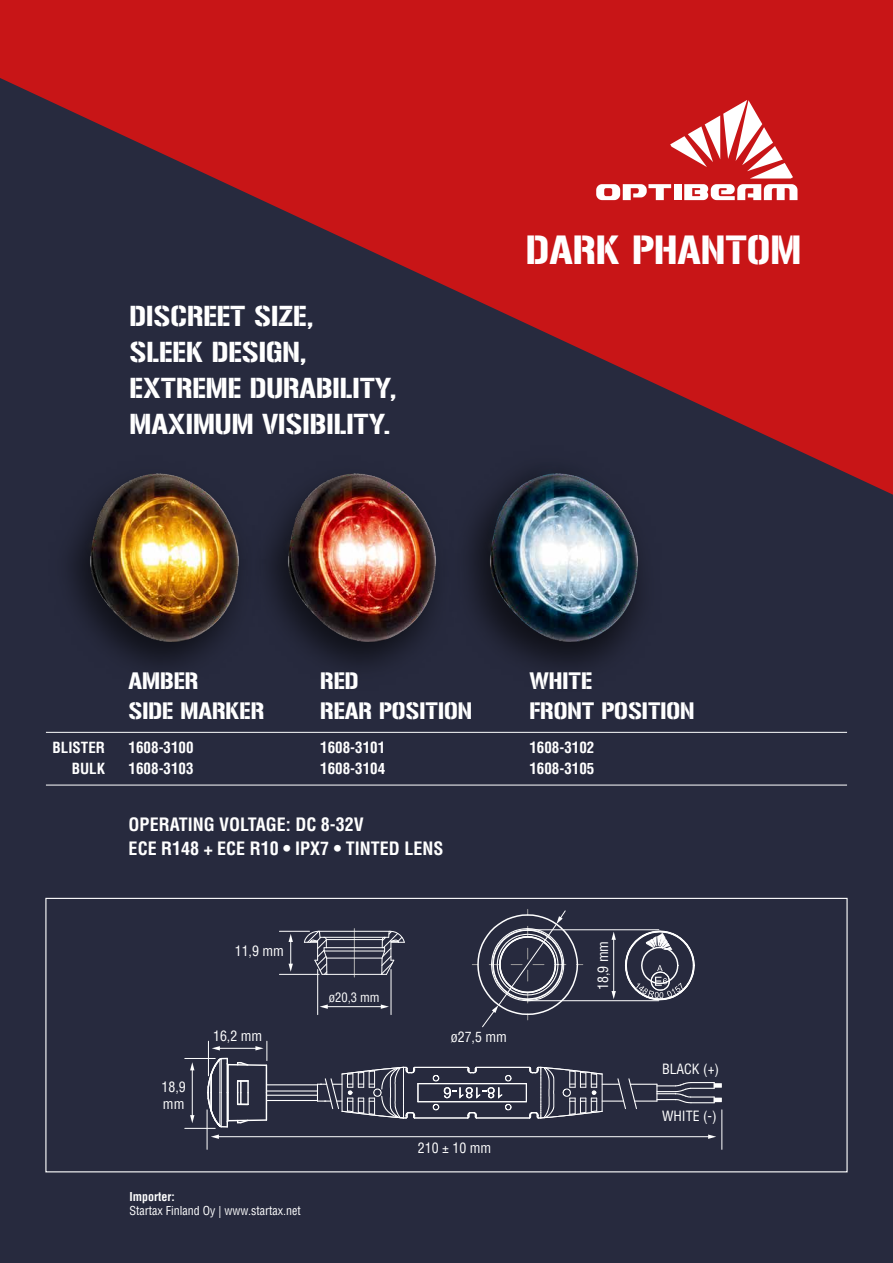
<style>
.page{position:relative;width:893px;height:1263px;background:#272a3e}
.page>*{position:absolute;margin:0;border:0;box-sizing:border-box;transform-origin:0 0}
.t1{font:36px "Gunplay";color:#fff}
.t2{font:25.5px/36px "Gunplay";color:#fff}
.t3{font:21px/30px "Gunplay";color:#fff}
.t4{font:700 condensed 18px/24px "Helvetica LT Pro";color:#fff}
.t5{font:700 condensed 15px/21px "Helvetica LT Pro";color:#fff}
.t6{font:condensed 13.8px/16.5px "Helvetica LT Pro";color:#fff}
.t7{font:condensed 12.6px "Helvetica LT Pro";color:#fff}
.t8{font:condensed 12px "Helvetica LT Pro";color:#fff}
.t9{font:700 condensed 12px "Helvetica LT Pro";color:#fff}
</style>
<div class="page">
<svg style="left:0;top:0;width:893px;height:495px;fill:#c81517"></svg>
<svg style="left:596px;top:100px;width:201px;height:100px;background:#d65254"></svg>
<hr style="left:354px;top:928px;width:1px;height:49px;background:#b1b1b1">
<hr style="left:326px;top:1006px;width:56px;height:1px;background:#fff">
<svg style="left:320px;top:1004px;width:8px;height:5px"></svg>
<svg style="left:381px;top:1004px;width:8px;height:5px"></svg>
<svg style="left:289px;top:934px;width:4px;height:38px"></svg>
<hr style="left:326px;top:939px;width:56px;height:1px;background:#fff">
<hr style="left:324px;top:937px;width:61px;height:1px;background:#fff">
<hr style="left:319px;top:931px;width:70px;height:1px;background:#fff">
<hr style="left:324px;top:951px;width:61px;height:1px;background:#fff">
<hr style="left:327px;top:958px;width:55px;height:1px;background:#fff">
<hr style="left:327px;top:974px;width:55px;height:1px;background:#fff">
<hr style="left:326px;top:947px;width:56px;height:1px;background:#fff">
<svg style="left:303px;top:930px;width:25px;height:45px"></svg>
<svg style="left:381px;top:930px;width:24px;height:45px"></svg>
<hr style="left:317px;top:969px;width:1px;height:46px;background:#fff">
<hr style="left:391px;top:969px;width:1px;height:46px;background:#fff">
<hr style="left:279px;top:931px;width:30px;height:1px;background:#fff">
<hr style="left:279px;top:974px;width:40px;height:1px;background:#fff">
<hr style="left:613px;top:938px;width:1px;height:54px;background:#fff">
<svg style="left:611px;top:932px;width:5px;height:8px"></svg>
<svg style="left:611px;top:991px;width:5px;height:8px"></svg>
<hr style="left:527px;top:929px;width:132px;height:1px;background:#fff">
<hr style="left:527px;top:1000px;width:132px;height:1px;background:#fff">
<svg style="left:472px;top:909px;width:111px;height:119px"></svg>
<svg style="left:624px;top:930px;width:71px;height:71px"></svg>
<hr style="left:192px;top:1069px;width:1px;height:47px;background:#fff">
<svg style="left:190px;top:1062px;width:4px;height:8px"></svg>
<svg style="left:190px;top:1115px;width:4px;height:8px"></svg>
<hr style="left:217px;top:1136px;width:493px;height:1px;background:#fff">
<svg style="left:211px;top:1134px;width:8px;height:5px"></svg>
<svg style="left:708px;top:1134px;width:8px;height:5px"></svg>
<hr style="left:207px;top:1110px;width:1px;height:39px;background:#fff">
<hr style="left:722px;top:1110px;width:1px;height:39px;background:#fff">
<hr style="left:185px;top:1058px;width:30px;height:1px;background:#fff">
<hr style="left:185px;top:1128px;width:30px;height:1px;background:#fff">
<hr style="left:418px;top:1083px;width:108px;height:1px;background:#fff">
<hr style="left:418px;top:1101px;width:108px;height:1px;background:#fff">
<hr style="left:476px;top:1067px;width:54px;height:1px;background:#fff">
<hr style="left:476px;top:1117px;width:54px;height:1px;background:#fff">
<hr style="left:415px;top:1117px;width:53px;height:1px;background:#fff">
<hr style="left:415px;top:1067px;width:53px;height:1px;background:#fff">
<hr style="left:266px;top:1100px;width:51px;height:1px;background:#fff">
<hr style="left:266px;top:1084px;width:51px;height:1px;background:#fff">
<hr style="left:266px;top:1095px;width:51px;height:1px;background:#fff">
<hr style="left:266px;top:1090px;width:51px;height:1px;background:#fff">
<svg style="left:317px;top:1066px;width:101px;height:53px"></svg>
<svg style="left:526px;top:1066px;width:196px;height:53px"></svg>
<svg style="left:206px;top:1041px;width:62px;height:87px"></svg>
<svg style="left:432px;top:1066px;width:80px;height:53px"></svg>
<img style="left:272px;top:450px;width:166px;height:215px">
<img style="left:272px;top:455px;width:166px;height:202px">
<img style="left:438px;top:439px;width:233px;height:227px">
<img style="left:474px;top:455px;width:184px;height:202px">
<img style="left:37px;top:450px;width:235px;height:215px">
<img style="left:74px;top:455px;width:184px;height:202px">
<hr style="left:46px;top:732px;width:801px;height:1px;background:#fff">
<hr style="left:46px;top:785px;width:801px;height:1px;background:#fff">
<h2 class="t2" style="left:130px;top:298px;width:268px">DISCREET SIZE,<br>SLEEK DESIGN,<br>EXTREME DURABILITY,<br>MAXIMUM VISIBILITY.</h2>
<h1 class="t1" style="left:526px;top:229px;width:277px">DARK PHANTOM</h1>
<h3 class="t3" style="left:129px;top:666px;width:137px">AMBER<br>SIDE MARKER</h3>
<h3 class="t3" style="left:320px;top:666px;width:153px">RED<br>REAR POSITION</h3>
<h3 class="t3" style="left:529px;top:666px;width:167px">WHITE<br>FRONT POSITION</h3>
<p class="t5" style="left:53px;top:736px;width:54px;text-align:right">BLISTER<br>BULK</p>
<p class="t5" style="left:129px;top:736px;width:66px">1608-3100<br>1608-3103</p>
<p class="t5" style="left:320px;top:736px;width:66px">1608-3101<br>1608-3104</p>
<p class="t5" style="left:529px;top:736px;width:66px">1608-3102<br>1608-3105</p>
<p class="t4" style="left:129px;top:811px;width:316px">OPERATING VOLTAGE: DC 8-32V<br>ECE R148 + ECE R10 • IPX7 • TINTED LENS</p>
<p class="t6" style="left:235px;top:943px;width:51px">11,9 mm</p>
<p class="t7" style="left:329px;top:989px;width:52px">ø20,3 mm</p>
<p class="t6" style="left:162px;top:1079px;width:26px">18,9 mm</p>
<p class="t6" style="left:213px;top:1028px;width:51px">16,2 mm</p>
<p class="t6" style="left:451px;top:1028px;width:57px">ø27,5 mm</p>
<p class="t6" style="left:418px;top:1139px;width:75px">210 ± 10 mm</p>
<p class="t9" style="left:130px;top:1188px;width:47px">Importer:</p>
<p class="t8" style="left:130px;top:1203px;width:173px">Startax Finland Oy | www.startax.net</p>
<p class="t6" style="left:595px;top:990px;width:51px;rotate:-90deg">18,9 mm</p>
<p class="t6" style="left:662px;top:1061px;width:59px">BLACK (+)</p>
<p class="t6" style="left:662px;top:1108px;width:56px">WHITE (-)</p>
</div>
